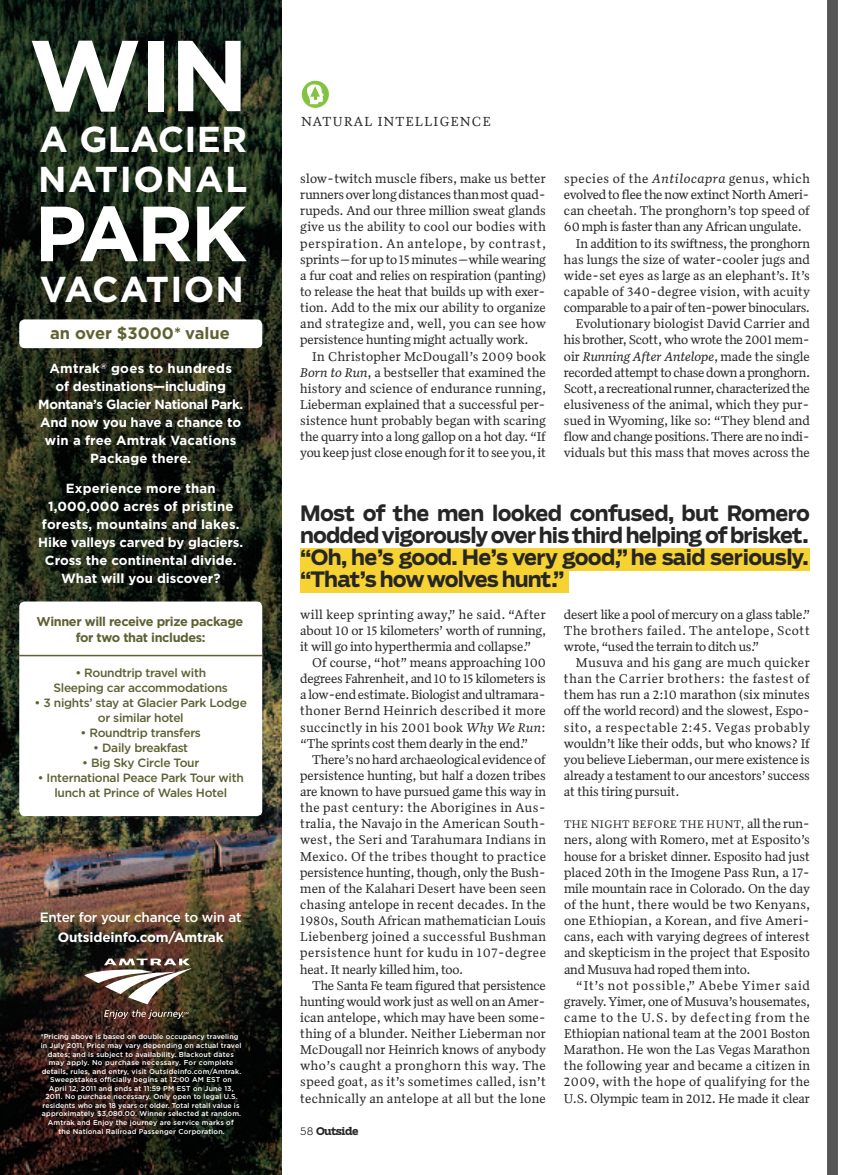
<style>
.page{position:relative;width:864px;height:1175px;background:#fff}
.page>*{position:absolute;margin:0;border:0;box-sizing:border-box;transform-origin:0 0}
.t1{font:100.5px "Gotham Bold+FOZEPD";color:#fff}
.t2{font:78px "Gotham Bold+FOZEPD";color:#fff}
.t3{font:36px/40.5px "Gotham Bold+FOZEPD";letter-spacing:.015em;color:#fff}
.t4{font:700 21px/22px "Boomer";letter-spacing:-.03em;color:#272627;text-align:justify}
.t5{font:16.5px "Gotham Bold+FOZEPD";color:#5e6132}
.t6{font:13.5px "Gotham Medium+KDNQLH";letter-spacing:-.02em;color:#fff}
.t7{font:13.5px "Gotham Bold+FOZEPD";letter-spacing:-.01em;color:#fff}
.t8{font:13.5px "Quiosco Two LF";letter-spacing:.1em;color:#272627}
.t9{font:13.2px/16px "Quiosco Two LF";letter-spacing:-.01em;color:#272627;text-align:justify}
.t10{font:13.2px/18px "Gotham Bold+FOZEPD";color:#fff;text-align:center}
.t11{font:13.2px "Quiosco Two LF";letter-spacing:.01em;color:#272627}
.t12{font:italic 13.2px "Quiosco Two LF";letter-spacing:-.005em;color:#272627}
.t13{font:13.2px "Quiosco Two LF";letter-spacing:.02em;color:#272627}
.t14{font:13.2px "Quiosco Two LF";letter-spacing:.045em;color:#272627}
.t15{font:12.75px/16.5px "Gotham Bold+FOZEPD";letter-spacing:-.03em;color:#5e6132;text-align:center}
.t16{font:12px/15px "Gotham Medium+KDNQLH";letter-spacing:-.025em;color:#5e6132;text-align:center}
.t17{font:11.25px "Quiosco Two LF";letter-spacing:.045em;color:#272627}
.t18{font:700 10.5px "Boomer Serif";letter-spacing:-.05em;color:#272627}
.t19{font:7.05px/8.6px "Gotham Medium+KDNQLH";letter-spacing:.02em;color:#fff;text-align:center}
.s1{font-style:italic}
.s2{font-style:normal}
.s3{font-family:"Boomer";font-weight:300}
.s4{font-size:13.2px}
</style>
<div class="page">
<img style="left:0;top:0;width:282px;height:1174px">
<img style="left:84px;top:958px;width:107px;height:61px">
<div style="left:19px;top:319px;width:243px;height:29px;background:#fff;border-radius:5px"></div>
<div style="left:19px;top:601px;width:243px;height:215px;background:#fff;border-radius:5px"></div>
<hr style="left:19px;top:655px;width:244px;height:1px;background:#5e6132">
<div style="left:827px;top:0;width:11px;height:1174px;background:#545454"></div>
<svg style="left:301px;top:80px;width:28px;height:28px"></svg>
<div style="left:300px;top:570px;width:268px;height:22px;background:#f6d332"></div>
<div style="left:300px;top:548px;width:509px;height:22px;background:#f6d332"></div>
<h1 class="t1" style="left:29px;top:31px;width:222px">WIN</h1>
<h3 class="t3" style="left:38px;top:120px;width:211px">A GLACIER<br>NATIONAL</h3>
<h2 class="t2" style="left:34px;top:199px;width:215px">PARK</h2>
<h3 class="t3" style="left:40px;top:270px;width:205px">VACATION</h3>
<p class="t5" style="left:50px;top:326px;width:181px">an over $3000* value</p>
<p class="t10" style="left:38px;top:360px;width:206px">Amtrak<sup>®</sup> goes to hundreds<br>of destinations—including<br>Montana’s Glacier National Park.<br>And now you have a chance to win a free Amtrak Vacations<br>Package there.</p>
<p class="t10" style="left:38px;top:480px;width:206px">Experience more than<br>1,000,000 acres of pristine forests, mountains and lakes.<br>Hike valleys carved by glaciers.<br>Cross the continental divide.<br>What will you discover?</p>
<p class="t15" style="left:37px;top:613px;width:208px">Winner will receive prize package for two that includes:</p>
<p class="t16" style="left:54px;top:665px;width:176px">• Roundtrip travel with<br>Sleeping car accommodations</p>
<p class="t16" style="left:35px;top:695px;width:214px">• 3 nights’ stay at Glacier Park Lodge or similar hotel</p>
<p class="t16" style="left:81px;top:725px;width:122px">• Roundtrip transfers</p>
<p class="t16" style="left:93px;top:740px;width:96px">• Daily breakfast</p>
<p class="t16" style="left:82px;top:755px;width:119px">• Big Sky Circle Tour</p>
<p class="t16" style="left:38px;top:770px;width:208px">• International Peace Park Tour with lunch at Prince of Wales Hotel</p>
<p class="t6" style="left:40px;top:911px;width:204px">Enter for your chance to win at</p>
<p class="t7" style="left:58px;top:931px;width:167px">Outsideinfo.com/Amtrak</p>
<p class="t19" style="left:41px;top:1032px;width:202px">*Pricing above is based on double occupancy traveling in July 2011. Price may vary depending on actual travel dates; and is subject to availability. Blackout dates may apply. No purchase necessary. For complete details, rules, and entry, visit Outsideinfo.com/Amtrak.<br>Sweepstakes officially begins at 12:00 AM EST on April 12, 2011 and ends at 11:59 PM EST on June 13, 2011. No purchase necessary. Only open to legal U.S. residents who are 18 years or older. Total retail value is approximately $3,080.00. Winner selected at random.<br>Amtrak and Enjoy the journey are service marks of<br>the National Railroad Passenger Corporation.</p>
<p class="t8" style="left:301px;top:113px;width:191px">NATURAL INTELLIGENCE</p>
<p class="t9" style="left:300px;top:170px;width:248px">slow-twitch muscle fibers, make us better runnersover longdistances thanmostquad&shy;rupeds. And our three million sweat glands give us the ability to cool our bodies with perspiration. An antelope, by contrast, sprints—forupto 15minutes—whilewearing a fur coat and relies on respiration (panting) to release the heat that builds up with exer&shy;tion. Add to the mix our ability to organize and strategize and, well, you can see how persistence hunting might actually work.</p>
<p class="t9" style="left:300px;top:348px;width:248px;text-indent:12px">In Christopher McDougall’s 2009 book <span class="s1">Born to Run</span>, a bestseller that examined the history and science of endurance running, Lieberman explained that a successful per&shy;sistence hunt probably began with scaring the quarry into a long gallop on a hot day. “If you keep just close enough for it to see you,it</p>
<p class="t14" style="left:564px;top:171px;width:248px">species of the <span class="s1">Antilocapra</span> genus, which</p>
<p class="t9" style="left:564px;top:187px;width:247px">evolved to flee the now extinct North Ameri-</p>
<p class="t9" style="left:564px;top:203px;width:248px">can cheetah. The pronghorn’s top speed of</p>
<p class="t9" style="left:564px;top:219px;width:240px">60 mph is faster than any African ungulate.</p>
<p class="t9" style="left:576px;top:235px;width:236px">In addition to its swiftness, the pronghorn</p>
<p class="t11" style="left:564px;top:251px;width:248px">has lungs the size of water-cooler jugs and</p>
<p class="t11" style="left:564px;top:267px;width:248px">wide-set eyes as large as an elephant’s. It’s</p>
<p class="t13" style="left:564px;top:284px;width:248px">capable of 340-degree vision, with acuity</p>
<p class="t9" style="left:564px;top:299px;width:248px">comparable toapairoften-powerbinoculars.</p>
<p class="t9" style="left:576px;top:316px;width:236px">Evolutionary biologist David Carrier and</p>
<p class="t9" style="left:564px;top:332px;width:247px">his brother, Scott, who wrote the 2001 mem-</p>
<p class="t12" style="left:564px;top:348px;width:248px"><span class="s2">oir</span> Running After Antelope<span class="s2">, made the single</span></p>
<p class="t9" style="left:564px;top:364px;width:248px">recordedattempttochasedownapronghorn.</p>
<p class="t9" style="left:564px;top:380px;width:247px">Scott,a recreational runner,characterizedthe</p>
<p class="t9" style="left:564px;top:396px;width:247px">elusiveness of the animal, which they pur-</p>
<p class="t9" style="left:564px;top:412px;width:248px">sued in Wyoming, like so: “They blend and</p>
<p class="t9" style="left:564px;top:428px;width:247px">flow and change positions.There are no indi-</p>
<p class="t9" style="left:564px;top:445px;width:248px">viduals but this mass that moves across the</p>
<h3 class="t4" style="left:300px;top:502px;width:512px">Most of the men looked confused, but Romero nodded vigorously overhis third helping ofbrisket. “Oh, he’s good. He’s very good,” he said seriously. “That’s howwolves hunt.”</h3>
<p class="t9" style="left:300px;top:606px;width:248px">will keep sprinting away,” he said. “After about 10 or 15 kilometers’ worth of running, it will go into hyperthermia and collapse.”</p>
<p class="t9" style="left:300px;top:654px;width:247px;text-indent:12px">Of course, “hot” means approaching 100 degrees Fahrenheit, and 10 to 15 kilometers is a low-endestimate.Biologist andultramara&shy;thoner Bernd Heinrich described it more succinctly in his 2001 book <span class="s1">Why We Run</span>: “The sprints cost them dearly in the end.”</p>
<p class="t9" style="left:300px;top:751px;width:247px;text-indent:12px">There’sno hard archaeological evidence of persistence hunting, but half a dozen tribes are known to have pursued game this way in the past century: the Aborigines in Aus&shy;tralia, the Navajo in the American South&shy;west, the Seri and Tarahumara Indians in Mexico. Of the tribes thought to practice persistence hunting, though, only the Bush&shy;men of the Kalahari Desert have been seen chasing antelope in recent decades. In the 1980s, South African mathematician Louis Liebenberg joined a successful Bushman persistence hunt for kudu in 107-degree heat. It nearly killed him, too.</p>
<p class="t9" style="left:300px;top:977px;width:247px;text-indent:12px">The Santa Fe team figured that persistence hunting would work just as well on an Amer&shy;ican antelope, which may have been some&shy;thing of a blunder. Neither Lieberman nor McDougall nor Heinrich knows of anybody who’s caught a pronghorn this way. The speed goat, as it’s sometimes called, isn’t technically an antelope at all but the lone</p>
<p class="t18" style="left:300px;top:1124px;width:60px"><span class="s3">58</span> Outside</p>
<p class="t9" style="left:564px;top:606px;width:248px">desert like a pool of mercury on a glass table.” The brothers failed. The antelope, Scott wrote,“used the terrain to ditch us.”</p>
<p class="t9" style="left:564px;top:654px;width:248px;text-indent:12px">Musuva and his gang are much quicker than the Carrier brothers: the fastest of them has run a 2:10 marathon (six minutes off the world record) and the slowest, Espo&shy;sito, a respectable 2:45. Vegas probably wouldn’t like their odds, but who knows? If you believe Lieberman,our mere existence is already a testamentto our ancestors’ success at this tiring pursuit.</p>
<p class="t17" style="left:564px;top:818px;width:247px">THE NIGHT BEFORE THE HUNT, <span class="s4">alltherun-</span></p>
<p class="t9" style="left:564px;top:832px;width:248px">ners, along with Romero, met at Esposito’s house for a brisket dinner. Esposito had just placed 20th in the Imogene Pass Run, a 17- mile mountain race in Colorado. On the day of the hunt, there would be two Kenyans, one Ethiopian, a Korean, and five Ameri&shy;cans, each with varying degrees of interest and skepticism in the project that Esposito and Musuva had roped them into.</p>
<p class="t9" style="left:564px;top:977px;width:248px;text-indent:12px">“It’s not possible,” Abebe Yimer said gravely.Yimer,one of Musuva’s housemates, came to the U.S. by defecting from the Ethiopian national team at the 2001 Boston Marathon. He won the Las Vegas Marathon the following year and became a citizen in 2009, with the hope of qualifying for the U.S. Olympic team in 2012. He made it clear</p>
</div>
